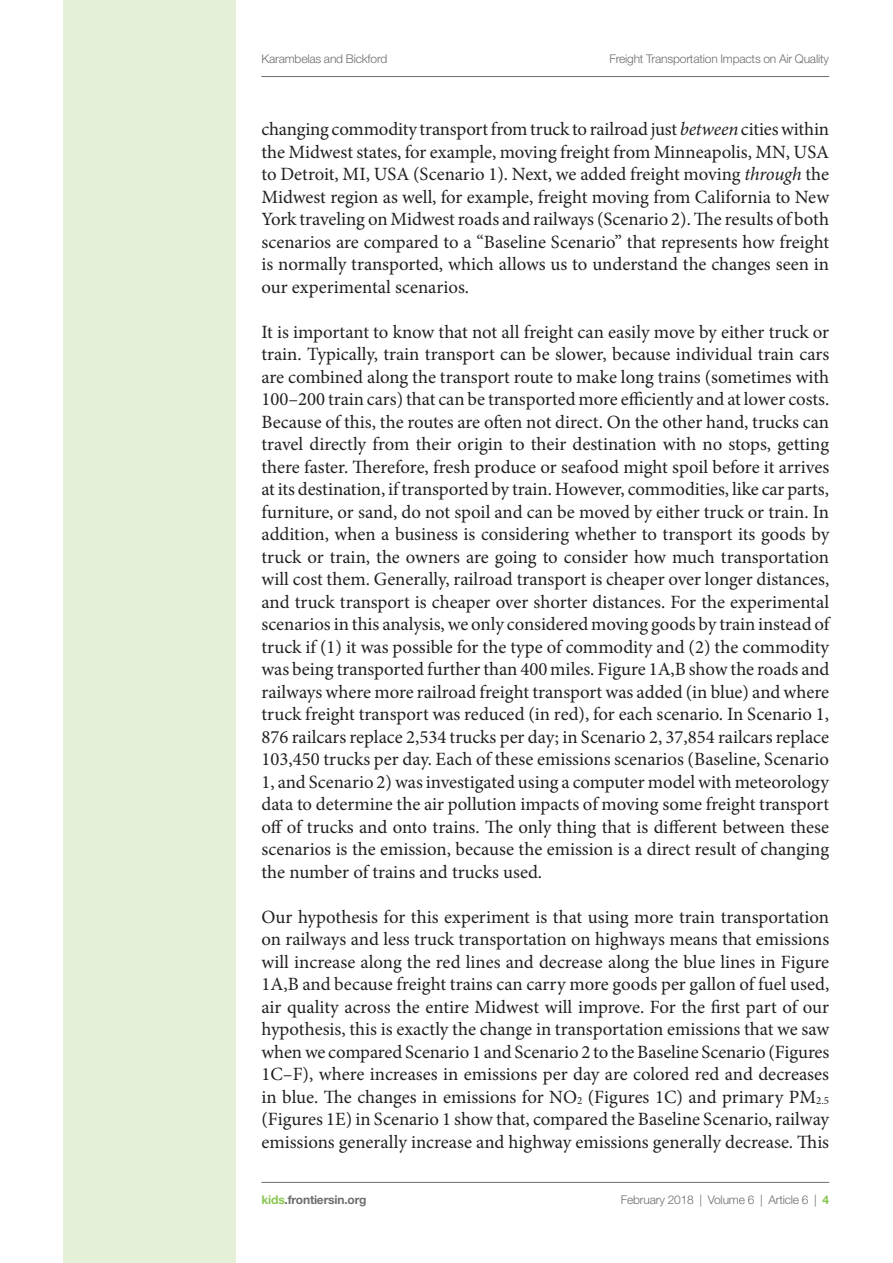
<style>
.page{position:relative;width:893px;height:1263px;background:#fff}
.page>*{position:absolute;margin:0;border:0;box-sizing:border-box;transform-origin:0 0}
.t1{font:18.75px/22.5px "Minion Pro";color:#231f20;text-align:justify}
.t2{font:300 12px "Helvetica Neue LT Std";letter-spacing:-.015em;color:#6c6d70}
.t3{font:700 12px "Helvetica Neue LT Std";color:#6c6d70}
.s1{font-style:italic}
.s2{color:#89c650}
.s3{font-weight:700;color:#89c650}
</style>
<div class="page">
<div style="left:64px;top:0;width:172px;height:1263px;background:#e4f0d8"></div>
<hr style="left:261px;top:76px;width:568px;height:1px;background:#6c6d70">
<hr style="left:261px;top:1182px;width:568px;height:1px;background:#6c6d70">
<p class="t2" style="left:261px;top:51px;width:127px">Karambelas and Bickford</p>
<p class="t2" style="left:609px;top:51px;width:221px">Freight Transportation Impacts on Air Quality</p>
<p class="t1" style="left:261px;top:118px;width:569px">changing commodity transport from truck to railroad just <span class="s1">between</span> cities within the Midwest states, for example, moving freight from Minneapolis, MN, USA to Detroit, MI, USA (Scenario 1). Next, we added freight moving <span class="s1">through</span> the Midwest region as well, for example, freight moving from California to New York traveling on Midwest roads and railways (Scenario 2). The results of both scenarios are compared to a “Baseline Scenario” that represents how freight is normally transported, which allows us to understand the changes seen in our experimental scenarios.</p>
<p class="t1" style="left:261px;top:320px;width:569px">It is important to know that not all freight can easily move by either truck or train. Typically, train transport can be slower, because individual train cars are combined along the transport route to make long trains (sometimes with 100–200 train cars) that can be transported more efficiently and at lower costs.<br>Because of this, the routes are often not direct. On the other hand, trucks can travel directly from their origin to their destination with no stops, getting there faster. Therefore, fresh produce or seafood might spoil before it arrives at its destination, if transported by train. However, commodities, like car parts, furniture, or sand, do not spoil and can be moved by either truck or train. In addition, when a business is considering whether to transport its goods by truck or train, the owners are going to consider how much transportation will cost them. Generally, railroad transport is cheaper over longer distances, and truck transport is cheaper over shorter distances. For the experimental scenarios in this analysis, we only considered moving goods by train instead of truck if (1) it was possible for the type of commodity and (2) the commodity was being transported further than 400 miles. Figure 1A,B show the roads and railways where more railroad freight transport was added (in blue) and where truck freight transport was reduced (in red), for each scenario. In Scenario 1, 876 railcars replace 2,534 trucks per day; in Scenario 2, 37,854 railcars replace 103,450 trucks per day. Each of these emissions scenarios (Baseline, Scenario 1, and Scenario 2) was investigated using a computer model with meteorology data to determine the air pollution impacts of moving some freight transport off of trucks and onto trains. The only thing that is different between these scenarios is the emission, because the emission is a direct result of changing the number of trains and trucks used.</p>
<p class="t1" style="left:261px;top:905px;width:569px">Our hypothesis for this experiment is that using more train transportation on railways and less truck transportation on highways means that emissions will increase along the red lines and decrease along the blue lines in Figure 1A,B and because freight trains can carry more goods per gallon of fuel used, air quality across the entire Midwest will improve. For the first part of our hypothesis, this is exactly the change in transportation emissions that we saw when we compared Scenario 1 and Scenario 2 to the Baseline Scenario (Figures 1C–F), where increases in emissions per day are colored red and decreases in blue. The changes in emissions for NO<sub>2</sub> (Figures 1C) and primary PM<sub>2.5 </sub>(Figures 1E) in Scenario 1 show that, compared the Baseline Scenario, railway emissions generally increase and highway emissions generally decrease. This</p>
<p class="t3" style="left:261px;top:1192px;width:107px"><span class="s2">kids</span>.frontiersin.org</p>
<p class="t2" style="left:621px;top:1192px;width:210px">February 2018 | Volume 6 | Article 6 | <span class="s3">4</span></p>
</div>
